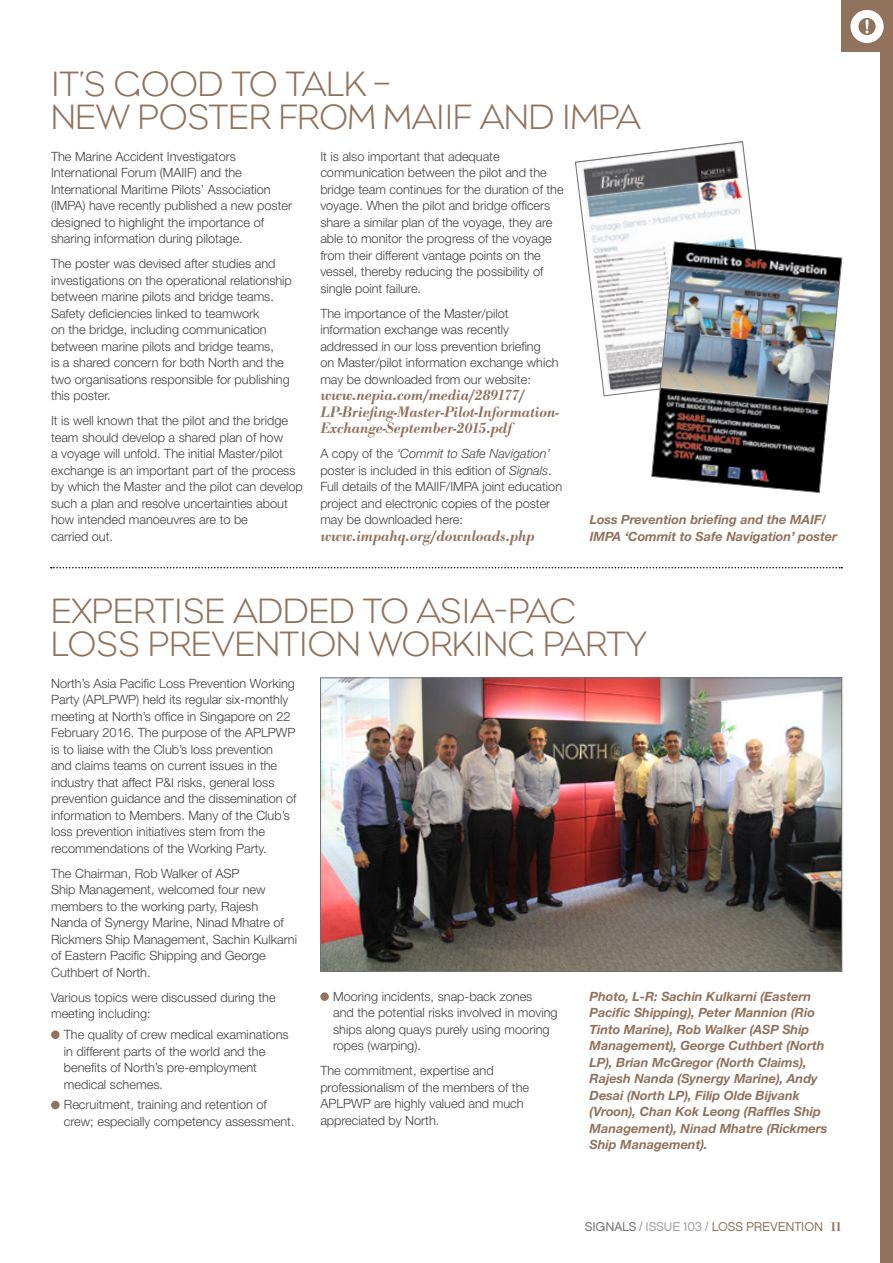
<style>
.page{position:relative;width:893px;height:1263px;background:#fff}
.page>*{position:absolute;margin:0;border:0;box-sizing:border-box;transform-origin:0 0}
.t1{font:300 36px/33px "Eagle";color:#90725d}
.t2{font:italic 600 15.75px/16.5px "Bodoni Antiqua T";color:#90725d}
.t3{font:300 12.75px/16.5px "Helvetica Neue";color:#414042}
.t4{font:italic 700 12.75px/16.5px "Helvetica Neue";color:#90725d}
.t5{font:12.75px "Chalet London Nineteen Sixty";letter-spacing:-.01em;color:#90725d}
.s1{font-style:italic}
.s2{color:#717073}
.s3{color:#a1a1a4}
.s4{font-family:"Bodoni Antiqua T";font-weight:600;font-size:13.5px}
</style>
<div class="page">
<div style="left:880px;top:0;width:13px;height:1263px;background:#90725d"></div>
<svg style="left:51px;top:567px;width:791px;height:1px"></svg>
<div style="left:842px;top:0;width:51px;height:51px;background:#90725d"></div>
<div style="left:51px;top:1030px;width:9px;height:9px;background:#90725d;border-radius:50%"></div>
<div style="left:51px;top:1101px;width:9px;height:8px;background:#90725d;border-radius:50%"></div>
<img style="left:322px;top:679px;width:518px;height:291px">
<div style="left:320px;top:677px;width:522px;height:295px;border:1px solid #717073"></div>
<div style="left:320px;top:992px;width:9px;height:9px;background:#90725d;border-radius:50%"></div>
<div style="left:850px;top:10px;width:34px;height:33px;border:8px solid #fff;border-radius:50%"></div>
<svg style="left:865px;top:20px;width:3px;height:13px"></svg>
<svg style="left:575px;top:141px;width:181px;height:256px"></svg>
<img style="left:651px;top:241px;width:192px;height:252px">
<h1 class="t1" style="left:51px;top:67px;width:591px">IT’S GOOD TO TALK –<br>NEW POSTER FROM MAIIF AND IMPA</h1>
<p class="t3" style="left:51px;top:148px;width:243px">The Marine Accident Investigators International Forum (MAIIF) and the International Maritime Pilots’ Association (IMPA) have recently published a new poster designed to highlight the importance of sharing information during pilotage.</p>
<p class="t3" style="left:51px;top:255px;width:242px">The poster was devised after studies and investigations on the operational relationship between marine pilots and bridge teams.<br>Safety deficiencies linked to teamwork<br>on the bridge, including communication between marine pilots and bridge teams,<br>is a shared concern for both North and the two organisations responsible for publishing this poster.</p>
<p class="t3" style="left:51px;top:412px;width:253px">It is well known that the pilot and the bridge team should develop a shared plan of how<br>a voyage will unfold. The initial Master/pilot exchange is an important part of the process by which the Master and the pilot can develop such a plan and resolve uncertainties about how intended manoeuvres are to be<br>carried out.</p>
<p class="t3" style="left:320px;top:148px;width:245px">It is also important that adequate communication between the pilot and the bridge team continues for the duration of the voyage. When the pilot and bridge officers share a similar plan of the voyage, they are able to monitor the progress of the voyage from their different vantage points on the vessel, thereby reducing the possibility of single point failure.</p>
<p class="t3" style="left:320px;top:305px;width:240px">The importance of the Master/pilot information exchange was recently addressed in our loss prevention briefing<br>on Master/pilot information exchange which may be downloaded from our website:</p>
<p class="t2" style="left:320px;top:387px;width:240px">www.nepia.com/media/289177/<br>LP-Briefing-Master-Pilot-Information-<br>Exchange-September-2015.pdf</p>
<p class="t3" style="left:320px;top:445px;width:243px">A copy of the <span class="s1">‘Commit to Safe Navigation’ </span>poster is included in this edition of <span class="s1">Signals</span>.<br>Full details of the MAIIF/IMPA joint education project and electronic copies of the poster may be downloaded here:</p>
<p class="t2" style="left:320px;top:528px;width:216px">www.impahq.org/downloads.php</p>
<p class="t4" style="left:590px;top:511px;width:249px">Loss Prevention briefing and the MAIF/<br>IMPA ‘Commit to Safe Navigation’ poster</p>
<h1 class="t1" style="left:51px;top:594px;width:597px">EXPERTISE ADDED TO ASIA-PAC<br>LOSS PREVENTION WORKING PARTY</h1>
<p class="t3" style="left:51px;top:675px;width:247px">North’s Asia Pacific Loss Prevention Working Party (APLPWP) held its regular six-monthly meeting at North’s office in Singapore on 22<br>February 2016. The purpose of the APLPWP is to liaise with the Club’s loss prevention and claims teams on current issues in the industry that affect P&amp;I risks, general loss prevention guidance and the dissemination of information to Members. Many of the Club’s loss prevention initiatives stem from the recommendations of the Working Party.</p>
<p class="t3" style="left:51px;top:865px;width:247px">The Chairman, Rob Walker of ASP<br>Ship Management, welcomed four new members to the working party, Rajesh Nanda of Synergy Marine, Ninad Mhatre of Rickmers Ship Management, Sachin Kulkarni of Eastern Pacific Shipping and George Cuthbert of North.</p>
<p class="t3" style="left:51px;top:989px;width:226px">Various topics were discussed during the meeting including:</p>
<p class="t3" style="left:64px;top:1026px;width:226px">The quality of crew medical examinations in different parts of the world and the benefits of North’s pre-employment medical schemes.</p>
<p class="t3" style="left:64px;top:1096px;width:232px">Recruitment, training and retention of crew; especially competency assessment.</p>
<p class="t4" style="left:590px;top:988px;width:239px">Photo, L-R: Sachin Kulkarni (Eastern Pacific Shipping), Peter Mannion (Rio Tinto Marine), Rob Walker (ASP Ship Management), George Cuthbert (North LP), Brian McGregor (North Claims), Rajesh Nanda (Synergy Marine), Andy Desai (North LP), Filip Olde Bijvank (Vroon), Chan Kok Leong (Raffles Ship Management), Ninad Mhatre (Rickmers Ship Management).</p>
<p class="t3" style="left:333px;top:988px;width:226px">Mooring incidents, snap-back zones<br>and the potential risks involved in moving ships along quays purely using mooring ropes (warping).</p>
<p class="t3" style="left:320px;top:1062px;width:210px">The commitment, expertise and professionalism of the members of the<br>APLPWP are highly valued and much appreciated by North.</p>
<p class="t5" style="left:585px;top:1219px;width:259px"><span class="s2">SIGNALS</span> <span class="s3">/ ISSUE 103 /</span> LOSS PREVENTION <span class="s4">11</span></p>
</div>
